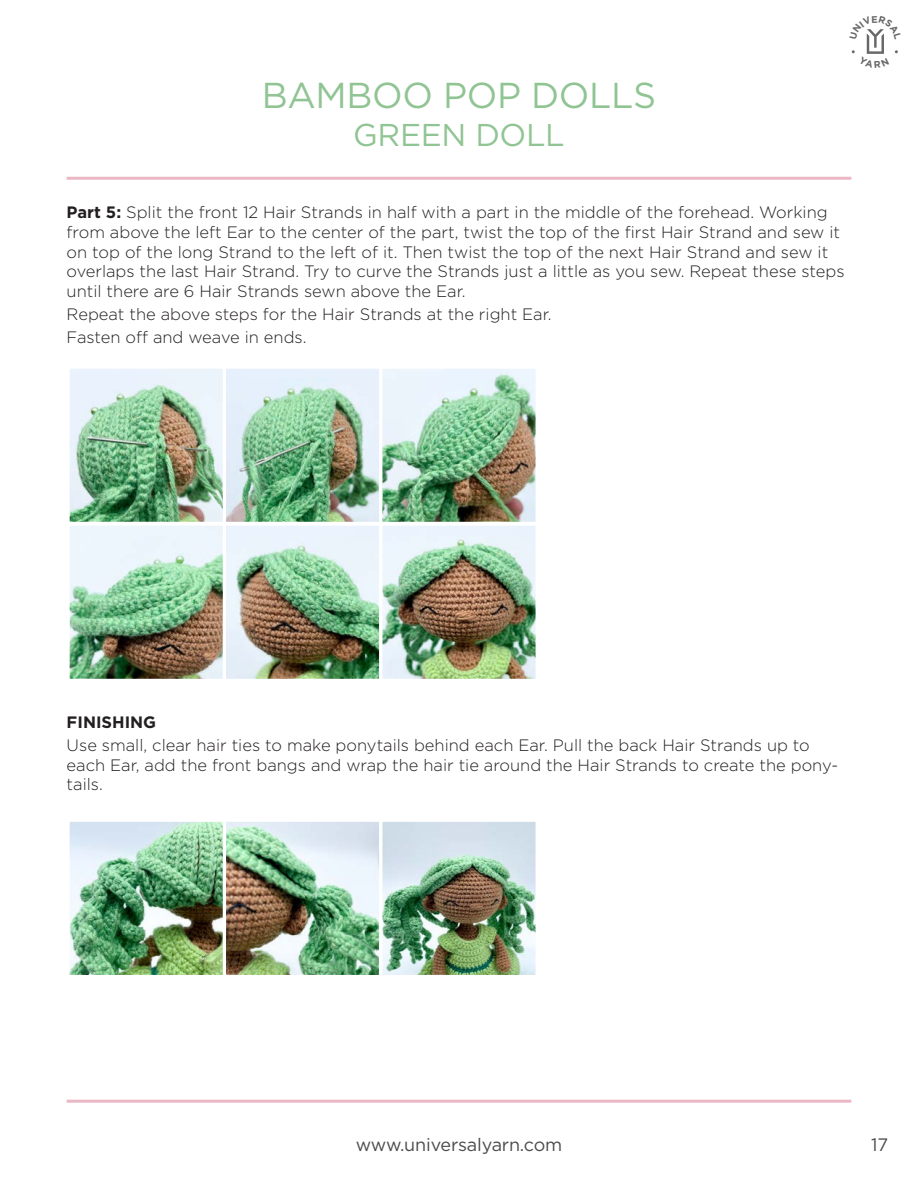
<style>
.page{position:relative;width:918px;height:1188px;background:#fff}
.page>*{position:absolute;margin:0;border:0;box-sizing:border-box;transform-origin:0 0}
.Heading{font:36px "Gotham";letter-spacing:-.01em;color:#90c493}
.Heading-2{font:31.5px "Gotham";letter-spacing:-.01em;color:#90c493}
.t1{font:18px "Gotham";letter-spacing:-.01em;color:#4b4c4d}
.t2{font:300 16.5px/19.8px "Gotham";color:#231f20}
.t3{font:700 16.5px "Gotham";color:#231f20}
.s1{font-weight:700}
</style>
<div class="page">
<hr style="left:67px;top:177px;width:784px;height:3px;background:#ebb7c4">
<hr style="left:67px;top:1100px;width:784px;height:3px;background:#ebb7c4">
<img style="left:71px;top:370px;width:464px;height:308px">
<div style="left:67px;top:366px;width:159px;height:159px;border:3px solid #fff"></div>
<div style="left:223px;top:366px;width:159px;height:159px;border:3px solid #fff"></div>
<div style="left:379px;top:366px;width:160px;height:159px;border:3px solid #fff"></div>
<div style="left:67px;top:523px;width:159px;height:159px;border:3px solid #fff"></div>
<div style="left:223px;top:523px;width:159px;height:159px;border:3px solid #fff"></div>
<div style="left:379px;top:523px;width:160px;height:159px;border:3px solid #fff"></div>
<img style="left:71px;top:823px;width:464px;height:151px">
<div style="left:67px;top:819px;width:159px;height:159px;border:3px solid #fff"></div>
<div style="left:223px;top:819px;width:159px;height:159px;border:3px solid #fff"></div>
<div style="left:379px;top:819px;width:160px;height:159px;border:3px solid #fff"></div>
<svg style="left:851px;top:29px;width:47px;height:25px"></svg>
<p class="Heading" style="left:262px;top:72px;width:396px">BAMBOO POP DOLLS</p>
<p class="Heading-2" style="left:353px;top:115px;width:213px">GREEN DOLL</p>
<p class="t2" style="left:67px;top:202px;width:779px"><span class="s1">Part 5:</span> Split the front 12 Hair Strands in half with a part in the middle of the forehead. Working from above the left Ear to the center of the part, twist the top of the first Hair Strand and sew it on top of the long Strand to the left of it. Then twist the top of the next Hair Strand and sew it overlaps the last Hair Strand. Try to curve the Strands just a little as you sew. Repeat these steps until there are 6 Hair Strands sewn above the Ear.</p>
<p class="t2" style="left:67px;top:304px;width:487px">Repeat the above steps for the Hair Strands at the right Ear.</p>
<p class="t2" style="left:67px;top:327px;width:241px">Fasten off and weave in ends.</p>
<p class="t3" style="left:67px;top:711px;width:91px">FINISHING</p>
<p class="t2" style="left:67px;top:735px;width:773px">Use small, clear hair ties to make ponytails behind each Ear. Pull the back Hair Strands up to each Ear, add the front bangs and wrap the hair tie around the Hair Strands to create the pony&shy;tails.</p>
<p class="t1" style="left:356px;top:1133px;width:208px">www.universalyarn.com</p>
<p class="t1" style="left:871px;top:1133px;width:18px">17</p>
</div>
